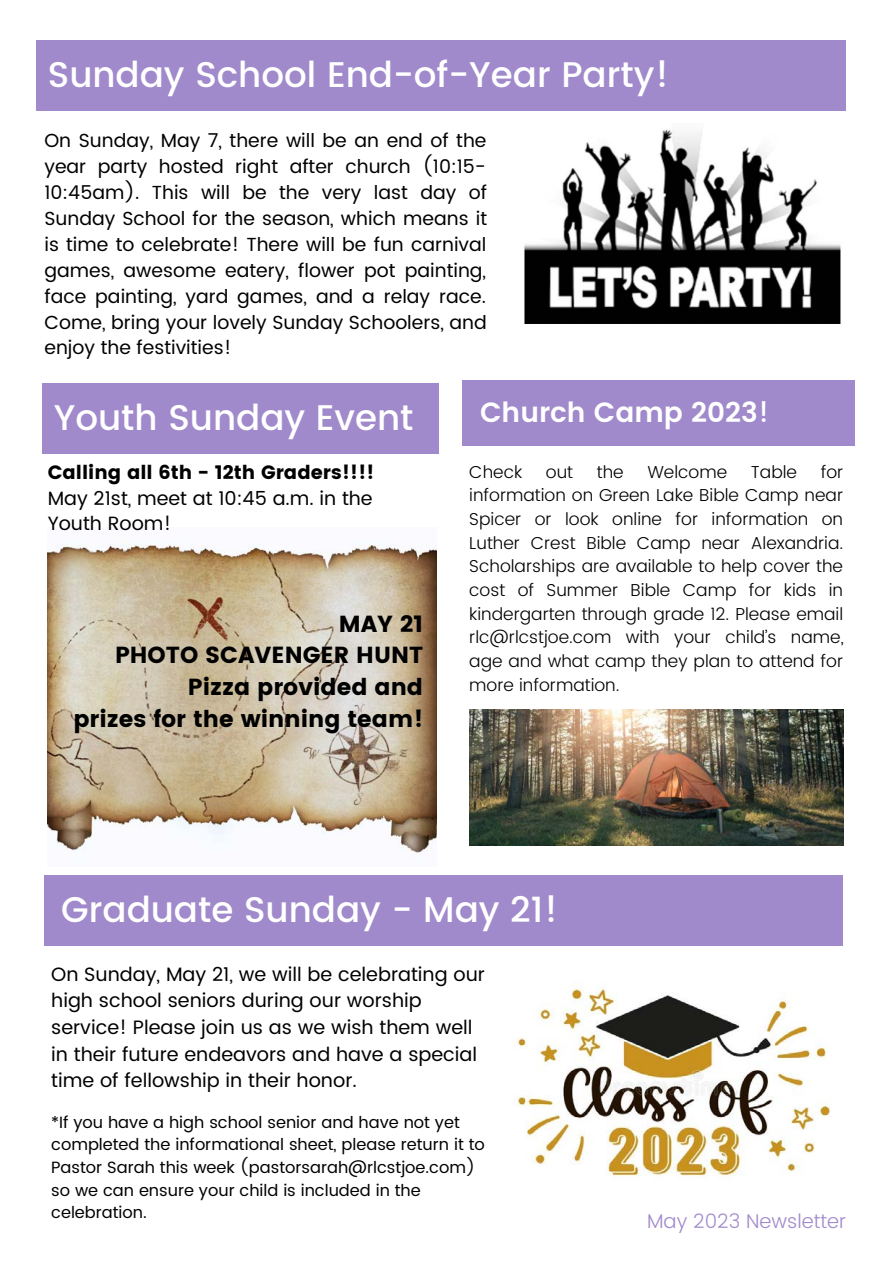
<style>
.page{position:relative;width:894px;height:1264px;background:#fff}
.page>*{position:absolute;margin:0;border:0;box-sizing:border-box;transform-origin:0 0}
.t1{font:500 35.55px "Poppins";color:#fff}
.t2{font:600 27.75px "Poppins";color:#fff}
.t3{font:23.25px "Poppins";color:#000}
.t4{font:300 19.8px "Poppins";color:#a08acb}
.t5{font:19.35px/26.5px "Poppins";color:#000}
.t6{font:19.2px "Poppins";color:#000}
.t7{font:19.2px "Poppins";color:#000}
.t8{font:18.9px/26px "Poppins";color:#000;text-align:justify}
.t9{font:300 17.25px/23.7px "Poppins";color:#000;text-align:justify}
.t10{font:16.35px/22.6px "Poppins";color:#000}
.s1{font-weight:500}
</style>
<div class="page">
<img style="left:48px;top:539px;width:388px;height:317px">
<div style="left:43px;top:383px;width:396px;height:71px;background:#a08acb"></div>
<div style="left:44px;top:874px;width:799px;height:71px;background:#a08acb"></div>
<img style="left:514px;top:987px;width:316px;height:189px">
<div style="left:37px;top:40px;width:808px;height:71px;background:#a08acb"></div>
<img style="left:524px;top:129px;width:317px;height:194px">
<img style="left:469px;top:709px;width:374px;height:136px">
<div style="left:462px;top:381px;width:392px;height:65px;background:#a08acb"></div>
<p class="t1" style="left:48px;top:54px;width:622px">Sunday School End-of-Year Party!</p>
<p class="t8" style="left:44px;top:128px;width:444px">On Sunday, May 7, there will be an end of the year party hosted right after church (10:15- 10:45am). This will be the very last day of Sunday School for the season, which means it is time to celebrate! There will be fun carnival games, awesome eatery, flower pot painting, face painting, yard games, and a relay race.<br>Come, bring your lovely Sunday Schoolers, and enjoy the festivities!</p>
<p class="t1" style="left:54px;top:397px;width:361px">Youth Sunday Event</p>
<p class="t7" style="left:48px;top:461px;width:328px">Calling all 6th - 12th Graders!!!!</p>
<p class="t6" style="left:48px;top:486px;width:326px">May 21st, meet at 10:45 a.m. in the</p>
<p class="t6" style="left:48px;top:512px;width:125px">Youth Room!</p>
<p class="t3" style="left:338px;top:610px;width:86px">MAY 21</p>
<p class="t3" style="left:115px;top:642px;width:309px">PHOTO SCAVENGER HUNT</p>
<p class="t3" style="left:188px;top:673px;width:237px">Pizza provided and</p>
<p class="t3" style="left:73px;top:705px;width:351px">prizes for the winning team!</p>
<p class="t2" style="left:480px;top:396px;width:290px">Church Camp 2023<span class="s1">!</span></p>
<p class="t9" style="left:469px;top:460px;width:376px;text-indent:351px">for information on Green Lake Bible Camp near Spicer or look online for information on Luther Crest Bible Camp near Alexandria.<br>Scholarships are available to help cover the cost of Summer Bible Camp for kids in kindergarten through grade 12. Please email rlc@rlcstjoe.com with your child’s name, age and what camp they plan to attend for more information.</p>
<p class="t9" style="left:469px;top:460px;width:54px">Check</p>
<p class="t9" style="left:546px;top:460px;width:29px">out</p>
<p class="t9" style="left:596px;top:460px;width:28px">the</p>
<p class="t9" style="left:647px;top:460px;width:81px">Welcome</p>
<p class="t9" style="left:750px;top:460px;width:48px">Table</p>
<p class="t1" style="left:61px;top:888px;width:498px">Graduate Sunday - May 21!</p>
<p class="t5" style="left:51px;top:960px;width:435px">On Sunday, May 21, we will be celebrating our high school seniors during our worship service! Please join us as we wish them well in their future endeavors and have a special time of fellowship in their honor.</p>
<p class="t10" style="left:51px;top:1110px;width:435px">*If you have a high school senior and have not yet completed the informational sheet, please return it to Pastor Sarah this week (pastorsarah@rlcstjoe.com) so we can ensure your child is included in the celebration.</p>
<p class="t4" style="left:647px;top:1209px;width:200px">May 2023 Newsletter</p>
</div>
